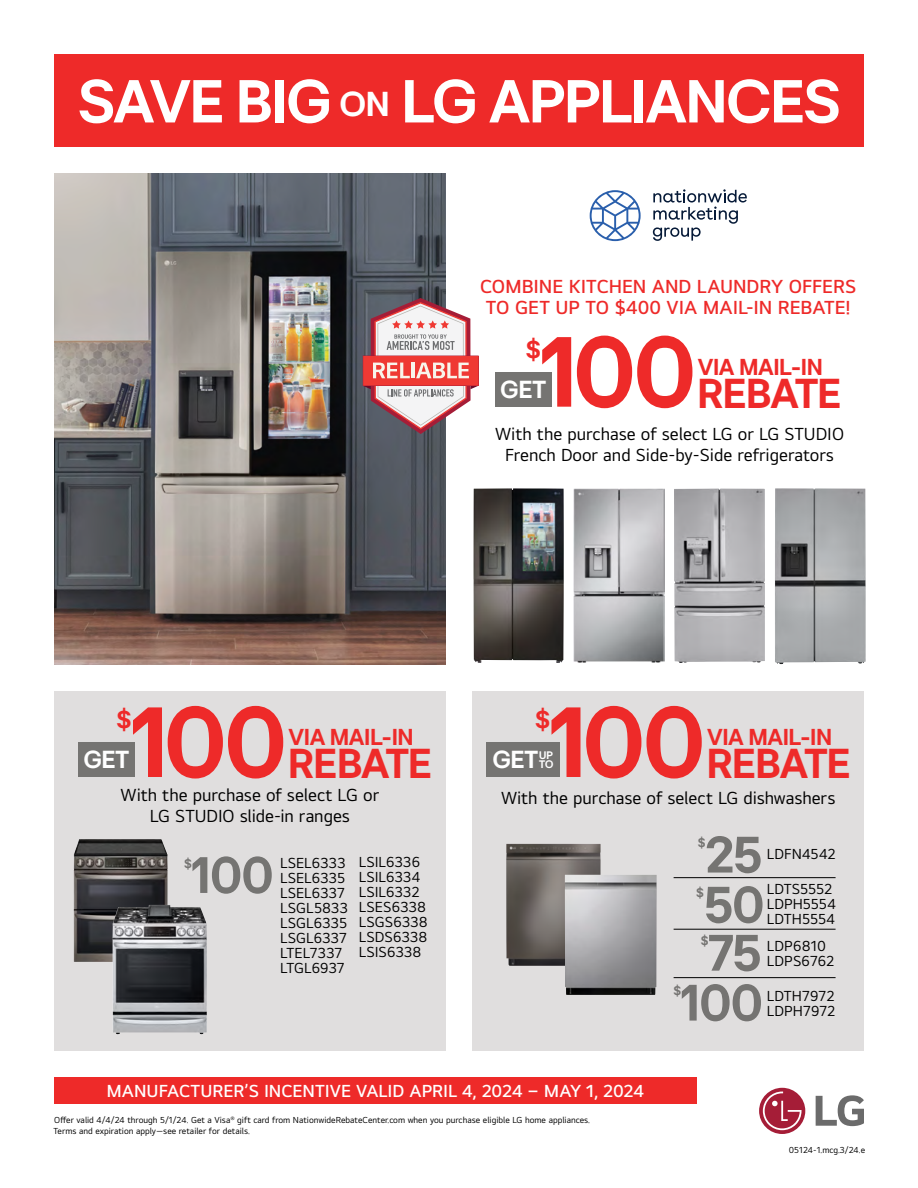
<style>
.page{position:relative;width:918px;height:1188px;background:#fff}
.page>*{position:absolute;margin:0;border:0;box-sizing:border-box;transform-origin:0 0}
.t1{font:700 103.5px "LGEI Headline";letter-spacing:-.025em;color:#ee2a29}
.t2{font:700 63px "LGEI Headline";letter-spacing:-.01em;color:#fff}
.t3{font:700 53.25px "LGEI Headline";letter-spacing:-.005em;color:#757472}
.t4{font:700 43.5px "LGEI Headline";letter-spacing:-.01em;color:#ee2a29}
.t5{font:700 25.65px "LGEI Headline";letter-spacing:.005em;color:#fff}
.t6{font:700 25.35px "LGEI Headline";color:#ee2a29}
.t7{font:700 24px "LGEI Headline";letter-spacing:-.005em;color:#ee2a29}
.t8{font:600 19.5px/21px "LGEI Text";letter-spacing:-.005em;color:#ee2a29}
.t9{font:18px/21px "LGEI Text";color:#000;text-align:center}
.t10{font:600 18px "LGEI Text";letter-spacing:-.005em;color:#fff}
.t11{font:15px/15px "LGEI Text";color:#000}
.t12{font:700 13.05px "LGEI Headline";color:#757472}
.t13{font:700 11.4px/9.3px "LGEI Headline";color:#fff}
.t14{font:9px/10.5px "LGEI Text";color:#000}
.s1{font-size:36px}
</style>
<div class="page">
<img style="left:674px;top:488px;width:91px;height:175px">
<img style="left:775px;top:488px;width:91px;height:176px">
<div style="left:54px;top:1077px;width:643px;height:26px;background:#ee2a29"></div>
<div style="left:759px;top:1088px;width:46px;height:46px;background:#a51d37;border-radius:50%"></div>
<svg style="left:763px;top:1092px;width:39px;height:38px"></svg>
<svg style="left:816px;top:1095px;width:48px;height:31px"></svg>
<svg style="left:653px;top:189px;width:94px;height:52px"></svg>
<svg style="left:590px;top:190px;width:51px;height:51px"></svg>
<div style="left:54px;top:691px;width:392px;height:359px;background:#e0dede"></div>
<img style="left:574px;top:488px;width:90px;height:175px">
<img style="left:473px;top:488px;width:91px;height:175px">
<div style="left:472px;top:691px;width:392px;height:359px;background:#e0dede"></div>
<div style="left:54px;top:54px;width:810px;height:93px;background:#ee2a29"></div>
<div style="left:495px;top:372px;width:57px;height:35px;background:#757472"></div>
<div style="left:486px;top:742px;width:74px;height:35px;background:#757472"></div>
<hr style="left:674px;top:877px;width:162px;height:1px;background:#000">
<hr style="left:674px;top:977px;width:162px;height:1px;background:#000">
<hr style="left:674px;top:929px;width:162px;height:1px;background:#000">
<div style="left:78px;top:742px;width:57px;height:35px;background:#757472"></div>
<img style="left:506px;top:844px;width:95px;height:122px">
<img style="left:565px;top:875px;width:92px;height:120px">
<img style="left:74px;top:839px;width:94px;height:123px">
<img style="left:113px;top:905px;width:94px;height:129px">
<img style="left:54px;top:174px;width:392px;height:490px">
<svg style="left:363px;top:298px;width:115px;height:136px"></svg>
<h2 class="t2" style="left:78px;top:61px;width:764px">SAVE BIG <span class="s1">ON</span> LG APPLIANCES</h2>
<h3 class="t8" style="left:480px;top:276px;width:378px">COMBINE KITCHEN AND LAUNDRY OFFERS<br>TO GET UP TO $400 VIA MAIL-IN REBATE!</h3>
<h1 class="t1" style="left:541px;top:305px;width:156px">100</h1>
<h3 class="t6" style="left:526px;top:333px;width:16px">$</h3>
<h3 class="t5" style="left:501px;top:373px;width:47px">GET</h3>
<h3 class="t7" style="left:698px;top:351px;width:126px">VIA MAIL-IN</h3>
<h3 class="t4" style="left:698px;top:365px;width:145px">REBATE</h3>
<p class="t9" style="left:495px;top:423px;width:350px">With the purchase of select LG or LG STUDIO<br>French Door and Side-by-Side refrigerators</p>
<h3 class="t6" style="left:117px;top:703px;width:16px">$</h3>
<h1 class="t1" style="left:132px;top:675px;width:156px">100</h1>
<h3 class="t7" style="left:289px;top:722px;width:126px">VIA MAIL-IN</h3>
<h3 class="t5" style="left:84px;top:743px;width:47px">GET</h3>
<h3 class="t4" style="left:289px;top:736px;width:145px">REBATE</h3>
<p class="t9" style="left:121px;top:784px;width:260px">With the purchase of select LG or<br>LG STUDIO slide-in ranges</p>
<p class="t12" style="left:184px;top:855px;width:9px">$</p>
<h3 class="t3" style="left:192px;top:841px;width:83px">100</h3>
<p class="t11" style="left:280px;top:855px;width:70px">LSEL6333<br>LSEL6335<br>LSEL6337<br>LSGL5833<br>LSGL6335<br>LSGL6337<br>LTEL7337<br>LTGL6937</p>
<p class="t11" style="left:359px;top:855px;width:71px">LSIL6336<br>LSIL6334<br>LSIL6332<br>LSES6338<br>LSGS6338<br>LSDS6338<br>LSIS6338</p>
<h3 class="t6" style="left:535px;top:703px;width:16px">$</h3>
<h1 class="t1" style="left:550px;top:675px;width:156px">100</h1>
<h3 class="t7" style="left:707px;top:722px;width:126px">VIA MAIL-IN</h3>
<h3 class="t4" style="left:707px;top:736px;width:145px">REBATE</h3>
<h3 class="t5" style="left:493px;top:743px;width:47px">GET</h3>
<p class="t13" style="left:539px;top:751px;width:16px">UP<br>TO</p>
<p class="t9" style="left:501px;top:787px;width:336px">With the purchase of select LG dishwashers</p>
<p class="t12" style="left:698px;top:835px;width:9px">$</p>
<h3 class="t3" style="left:706px;top:820px;width:58px">25</h3>
<p class="t11" style="left:767px;top:847px;width:70px">LDFN4542</p>
<p class="t11" style="left:767px;top:881px;width:71px">LDTS5552<br>LDPH5554<br>LDTH5554</p>
<p class="t12" style="left:696px;top:885px;width:9px">$</p>
<h3 class="t3" style="left:704px;top:870px;width:61px">50</h3>
<p class="t12" style="left:701px;top:933px;width:9px">$</p>
<h3 class="t3" style="left:708px;top:918px;width:55px">75</h3>
<p class="t11" style="left:767px;top:938px;width:69px">LDP6810<br>LDPS6762</p>
<p class="t12" style="left:674px;top:983px;width:9px">$</p>
<h3 class="t3" style="left:681px;top:968px;width:83px">100</h3>
<p class="t11" style="left:767px;top:988px;width:70px">LDTH7972<br>LDPH7972</p>
<p class="t10" style="left:106px;top:1080px;width:539px">MANUFACTURER’S INCENTIVE VALID APRIL 4, 2024 – MAY 1, 2024</p>
<p class="t14" style="left:54px;top:1115px;width:538px">Offer valid 4/4/24 through 5/1/24. Get a Visa<sup>®</sup> gift card from NationwideRebateCenter.com when you purchase eligible LG home appliances.<br>Terms and expiration apply—see retailer for details.</p>
<p class="t14" style="left:789px;top:1145px;width:78px">05124-1.mcg.3/24.e</p>
</div>
